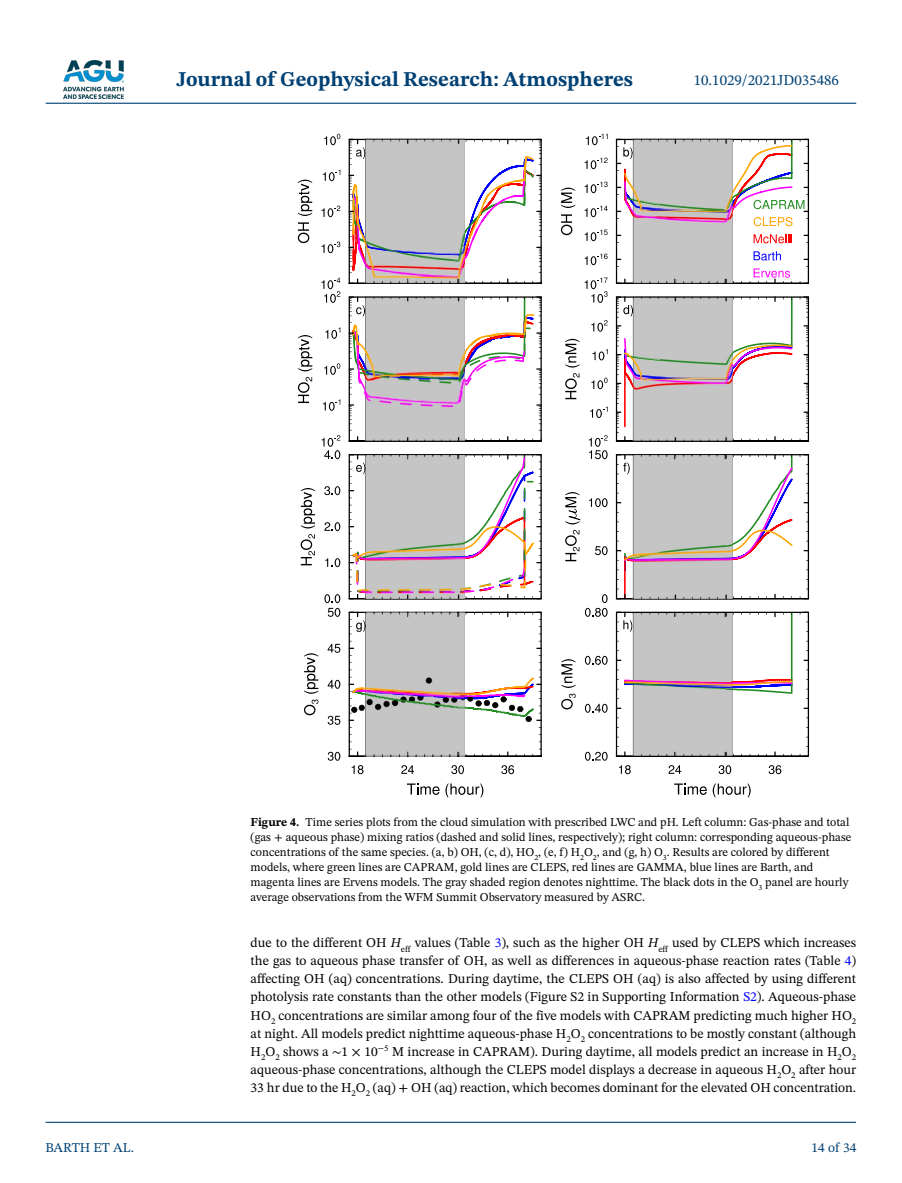
<style>
.page{position:relative;width:902px;height:1183px;background:#fff}
.page>*{position:absolute;margin:0;border:0;box-sizing:border-box;transform-origin:0 0}
.t1{font:700 21px "STIX Two Text";color:#004174}
.t2{font:15px "STIX Two Text";color:#004174}
.t3{font:13.5px/18px "STIX Two Text";color:#000;text-align:justify}
.t4{font:13.5px "STIX Two Text";color:#004174}
.t5{font:12px/15px "STIX Two Text";color:#000}
.s1{font-weight:700}
.s2{font-style:italic}
.s3{color:#00f}
.s4{font-family:"STIX Two Math"}
</style>
<div class="page">
<img style="left:63px;top:60px;width:60px;height:39px">
<hr style="left:46px;top:103px;width:810px;height:1px;background:#004174">
<hr style="left:45px;top:1121px;width:810px;height:1px;background:#004174">
<svg style="left:298px;top:222px;width:11px;height:21px"></svg>
<svg style="left:298px;top:179px;width:14px;height:37px"></svg>
<svg style="left:321px;top:241px;width:19px;height:12px"></svg>
<svg style="left:321px;top:205px;width:19px;height:12px"></svg>
<svg style="left:323px;top:169px;width:17px;height:12px"></svg>
<svg style="left:324px;top:134px;width:16px;height:11px"></svg>
<svg style="left:561px;top:214px;width:11px;height:21px"></svg>
<svg style="left:561px;top:187px;width:14px;height:21px"></svg>
<svg style="left:584px;top:253px;width:23px;height:12px"></svg>
<svg style="left:584px;top:229px;width:23px;height:12px"></svg>
<svg style="left:584px;top:205px;width:23px;height:12px"></svg>
<svg style="left:584px;top:181px;width:23px;height:12px"></svg>
<svg style="left:584px;top:157px;width:23px;height:12px"></svg>
<svg style="left:585px;top:134px;width:22px;height:11px"></svg>
<svg style="left:298px;top:377px;width:14px;height:26px"></svg>
<svg style="left:298px;top:335px;width:14px;height:36px"></svg>
<svg style="left:323px;top:399px;width:17px;height:12px"></svg>
<svg style="left:324px;top:363px;width:16px;height:12px"></svg>
<svg style="left:325px;top:327px;width:15px;height:12px"></svg>
<svg style="left:321px;top:277px;width:19px;height:26px"></svg>
<svg style="left:565px;top:373px;width:14px;height:26px"></svg>
<svg style="left:565px;top:339px;width:14px;height:28px"></svg>
<svg style="left:590px;top:407px;width:17px;height:11px"></svg>
<svg style="left:591px;top:377px;width:16px;height:12px"></svg>
<svg style="left:592px;top:349px;width:15px;height:11px"></svg>
<svg style="left:591px;top:320px;width:16px;height:11px"></svg>
<svg style="left:584px;top:277px;width:23px;height:26px"></svg>
<svg style="left:300px;top:534px;width:15px;height:31px"></svg>
<svg style="left:301px;top:488px;width:14px;height:40px"></svg>
<svg style="left:325px;top:558px;width:15px;height:9px"></svg>
<svg style="left:324px;top:522px;width:16px;height:9px"></svg>
<svg style="left:324px;top:486px;width:16px;height:9px"></svg>
<svg style="left:321px;top:435px;width:19px;height:24px"></svg>
<svg style="left:565px;top:530px;width:14px;height:31px"></svg>
<svg style="left:565px;top:492px;width:15px;height:32px"></svg>
<svg style="left:595px;top:546px;width:12px;height:9px"></svg>
<svg style="left:589px;top:498px;width:18px;height:9px"></svg>
<svg style="left:588px;top:435px;width:19px;height:24px"></svg>
<svg style="left:615px;top:454px;width:194px;height:145px"></svg>
<svg style="left:407px;top:783px;width:32px;height:11px"></svg>
<svg style="left:445px;top:783px;width:38px;height:14px"></svg>
<svg style="left:304px;top:699px;width:14px;height:16px"></svg>
<svg style="left:304px;top:653px;width:14px;height:40px"></svg>
<svg style="left:351px;top:765px;width:12px;height:9px"></svg>
<svg style="left:401px;top:765px;width:13px;height:8px"></svg>
<svg style="left:451px;top:765px;width:13px;height:9px"></svg>
<svg style="left:501px;top:765px;width:13px;height:9px"></svg>
<svg style="left:328px;top:751px;width:12px;height:9px"></svg>
<svg style="left:327px;top:715px;width:13px;height:9px"></svg>
<svg style="left:327px;top:679px;width:13px;height:9px"></svg>
<svg style="left:327px;top:643px;width:13px;height:9px"></svg>
<svg style="left:324px;top:594px;width:16px;height:22px"></svg>
<svg style="left:674px;top:783px;width:32px;height:11px"></svg>
<svg style="left:712px;top:783px;width:38px;height:14px"></svg>
<svg style="left:561px;top:693px;width:14px;height:16px"></svg>
<svg style="left:561px;top:659px;width:14px;height:28px"></svg>
<svg style="left:619px;top:765px;width:11px;height:9px"></svg>
<svg style="left:668px;top:765px;width:13px;height:8px"></svg>
<svg style="left:718px;top:765px;width:13px;height:9px"></svg>
<svg style="left:768px;top:765px;width:13px;height:9px"></svg>
<svg style="left:585px;top:751px;width:22px;height:9px"></svg>
<svg style="left:585px;top:703px;width:22px;height:9px"></svg>
<svg style="left:585px;top:655px;width:22px;height:9px"></svg>
<svg style="left:585px;top:594px;width:22px;height:22px"></svg>
<svg style="left:348px;top:139px;width:193px;height:145px"></svg>
<img style="left:365px;top:283px;width:84px;height:1px">
<img style="left:365px;top:139px;width:100px;height:144px">
<svg style="left:615px;top:139px;width:194px;height:145px"></svg>
<img style="left:632px;top:283px;width:84px;height:1px">
<img style="left:632px;top:139px;width:100px;height:144px">
<svg style="left:615px;top:296px;width:194px;height:145px"></svg>
<img style="left:632px;top:296px;width:100px;height:145px">
<svg style="left:348px;top:454px;width:193px;height:145px"></svg>
<img style="left:365px;top:454px;width:100px;height:145px">
<img style="left:632px;top:454px;width:100px;height:145px">
<svg style="left:348px;top:611px;width:193px;height:145px"></svg>
<img style="left:365px;top:612px;width:100px;height:144px">
<svg style="left:615px;top:611px;width:194px;height:145px"></svg>
<img style="left:632px;top:679px;width:100px;height:2px">
<img style="left:632px;top:681px;width:100px;height:4px">
<img style="left:674px;top:751px;width:51px;height:4px">
<img style="left:632px;top:753px;width:84px;height:2px">
<img style="left:674px;top:612px;width:51px;height:5px">
<img style="left:632px;top:612px;width:84px;height:2px">
<img style="left:632px;top:755px;width:100px;height:1px">
<svg style="left:348px;top:296px;width:193px;height:145px"></svg>
<h1 class="t1" style="left:176px;top:64px;width:458px">Journal of Geophysical Research: Atmospheres</h1>
<p class="t2" style="left:693px;top:69px;width:147px">10.1029/2021JD035486</p>
<p class="t4" style="left:45px;top:1137px;width:90px">BARTH ET AL.</p>
<p class="t5" style="left:250px;top:814px;width:602px"><span class="s1">Figure 4.</span> Time series plots from the cloud simulation with prescribed LWC and pH. Left column: Gas-phase and total (gas + aqueous phase) mixing ratios (dashed and solid lines, respectively); right column: corresponding aqueous-phase concentrations of the same species. (a, b) OH, (c, d), HO<sub>2</sub>, (e, f) H<sub>2</sub>O<sub>2</sub>, and (g, h) O<sub>3</sub>. Results are colored by different models, where green lines are CAPRAM, gold lines are CLEPS, red lines are GAMMA, blue lines are Barth, and magenta lines are Ervens models. The gray shaded region denotes nighttime. The black dots in the O<sub>3</sub> panel are hourly average observations from the WFM Summit Observatory measured by ASRC.</p>
<p class="t3" style="left:250px;top:933px;width:607px">due to the different OH <span class="s2">H</span><sub>eff</sub> values (Table <span class="s3">3</span>), such as the higher OH <span class="s2">H</span><sub>eff</sub> used by CLEPS which increases the gas to aqueous phase transfer of OH, as well as differences in aqueous-phase reaction rates (Table <span class="s3">4</span>) affecting OH (aq) concentrations. During daytime, the CLEPS OH (aq) is also affected by using different photolysis rate constants than the other models (Figure S2 in Supporting Information <span class="s3">S2</span>). Aqueous-phase HO<sub>2</sub> concentrations are similar among four of the five models with CAPRAM predicting much higher HO<sub>2 </sub>at night. All models predict nighttime aqueous-phase H<sub>2</sub>O<sub>2</sub> concentrations to be mostly constant (although H<sub>2</sub>O<sub>2</sub> shows a <span class="s4">∼</span>1 × 10<sup>−5</sup> M increase in CAPRAM). During daytime, all models predict an increase in H<sub>2</sub>O<sub>2 </sub>aqueous-phase concentrations, although the CLEPS model displays a decrease in aqueous H<sub>2</sub>O<sub>2</sub> after hour 33 hr due to the H<sub>2</sub>O<sub>2</sub> (aq) + OH (aq) reaction, which becomes dominant for the elevated OH concentration.</p>
<p class="t4" style="left:811px;top:1137px;width:46px">14 of 34</p>
</div>
